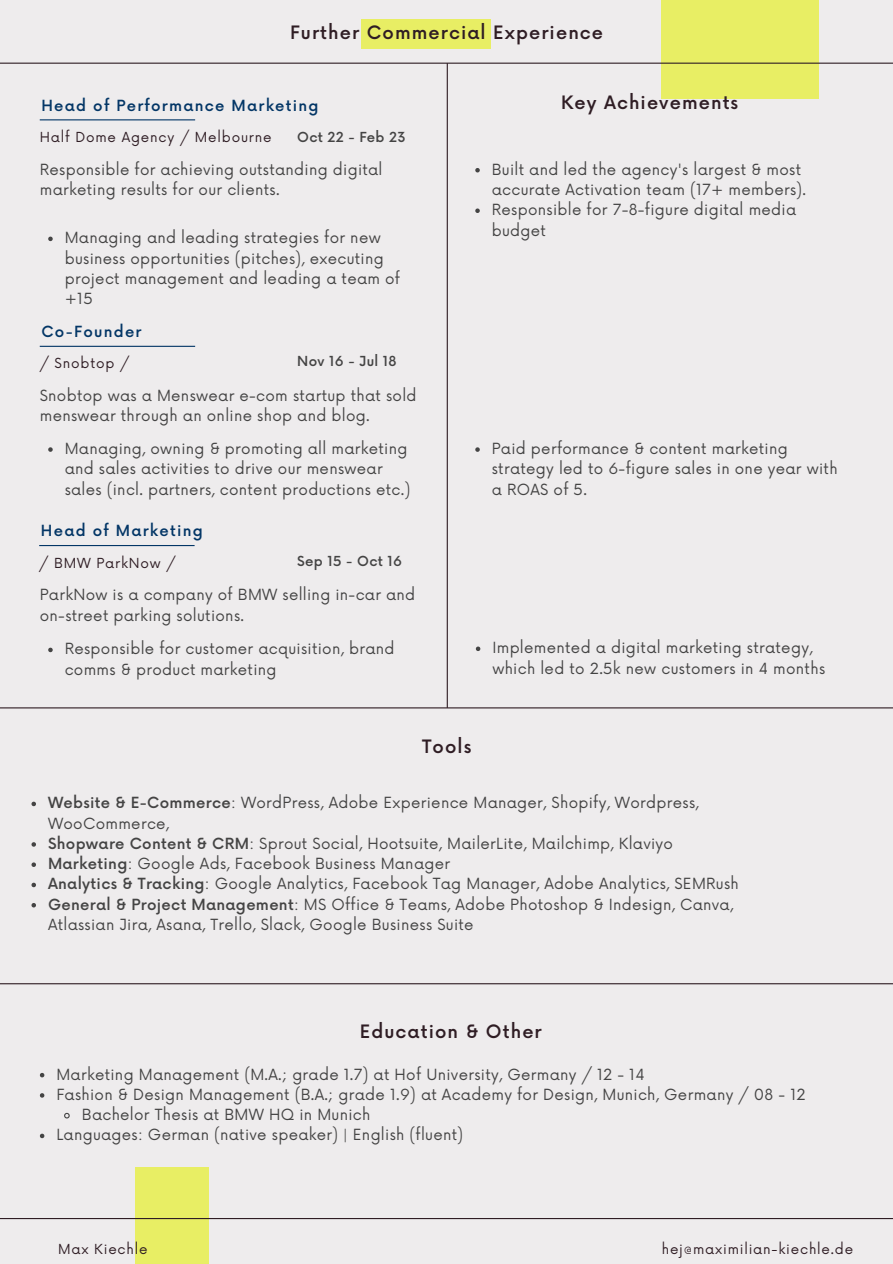
<style>
.page{position:relative;width:893px;height:1264px;background:#fff}
.page>*{position:absolute;margin:0;border:0;box-sizing:border-box;transform-origin:0 0}
.t1{font:500 18px "Now";letter-spacing:.06em;color:#2f1d24}
.t2{font:15px/20.2px "Now";letter-spacing:.02em;color:#444}
.t3{font:500 15px "Now";letter-spacing:.085em;color:#033666}
.t4{font:13.5px "Now";letter-spacing:.06em;color:#2f1d24}
.t5{font:500 13.5px "Now";letter-spacing:.02em;color:#444}
.s1{font-weight:500}
</style>
<div class="page">
<div style="left:0;top:0;width:892px;height:1263px;background:#eeeced"></div>
<div style="left:661px;top:0;width:157px;height:98px;background:#e8ee64"></div>
<hr style="left:0;top:707px;width:892px;height:1px;background:#2f1d24">
<hr style="left:0;top:983px;width:892px;height:1px;background:#2f1d24">
<div style="left:136px;top:1167px;width:73px;height:96px;background:#e8ee64"></div>
<hr style="left:0;top:1217px;width:892px;height:2px;background:#2f1d24">
<div style="left:361px;top:20px;width:129px;height:29px;background:#e8ee64"></div>
<svg style="left:31px;top:801px;width:5px;height:5px"></svg>
<svg style="left:31px;top:842px;width:5px;height:4px"></svg>
<svg style="left:31px;top:862px;width:5px;height:5px"></svg>
<svg style="left:31px;top:882px;width:5px;height:5px"></svg>
<svg style="left:31px;top:903px;width:5px;height:4px"></svg>
<svg style="left:40px;top:1073px;width:4px;height:4px"></svg>
<svg style="left:40px;top:1093px;width:4px;height:4px"></svg>
<svg style="left:64px;top:1112px;width:6px;height:7px"></svg>
<svg style="left:40px;top:1133px;width:4px;height:5px"></svg>
<hr style="left:40px;top:346px;width:155px;height:1px;background:#033666">
<hr style="left:40px;top:119px;width:155px;height:1px;background:#033666">
<hr style="left:39px;top:545px;width:155px;height:1px;background:#033666">
<svg style="left:475px;top:447px;width:4px;height:5px"></svg>
<svg style="left:475px;top:168px;width:4px;height:4px"></svg>
<svg style="left:475px;top:208px;width:4px;height:5px"></svg>
<svg style="left:476px;top:646px;width:4px;height:5px"></svg>
<svg style="left:48px;top:447px;width:5px;height:5px"></svg>
<svg style="left:48px;top:236px;width:5px;height:5px"></svg>
<svg style="left:48px;top:647px;width:5px;height:5px"></svg>
<hr style="left:0;top:63px;width:892px;height:1px;background:#2f1d24">
<hr style="left:446px;top:63px;width:2px;height:645px;background:#2f1d24">
<p class="t1" style="left:290px;top:23px;width:314px">Further Commercial Experience</p>
<p class="t3" style="left:42px;top:97px;width:278px">Head of Performance Marketing</p>
<h2 class="t4" style="left:40px;top:129px;width:233px">Half Dome Agency / Melbourne</h2>
<p class="t5" style="left:297px;top:130px;width:110px">Oct 22 - Feb 23</p>
<p class="t2" style="left:40px;top:160px;width:344px">Responsible for achieving outstanding digital marketing results for our clients.</p>
<p class="t2" style="left:65px;top:228px;width:337px">Managing and leading strategies for new business opportunities (pitches), executing project management and leading a team of +15</p>
<p class="t3" style="left:42px;top:323px;width:101px">Co-Founder</p>
<h2 class="t4" style="left:40px;top:356px;width:91px">/ Snobtop /</h2>
<p class="t5" style="left:297px;top:354px;width:101px">Nov 16 - Jul 18</p>
<p class="t2" style="left:40px;top:386px;width:378px">Snobtop was a Menswear e-com startup that sold menswear through an online shop and blog.</p>
<p class="t2" style="left:65px;top:439px;width:347px">Managing, owning &amp; promoting all marketing and sales activities to drive our menswear sales (incl. partners, content productions etc.)</p>
<p class="t3" style="left:41px;top:522px;width:163px">Head of Marketing</p>
<p class="t4" style="left:39px;top:555px;width:138px">/ BMW ParkNow /</p>
<p class="t5" style="left:297px;top:553px;width:106px">Sep 15 - Oct 16</p>
<p class="t2" style="left:40px;top:585px;width:377px">ParkNow is a company of BMW selling in-car and on-street parking solutions.</p>
<p class="t2" style="left:65px;top:639px;width:331px">Responsible for customer acquisition, brand comms &amp; product marketing</p>
<p class="t1" style="left:561px;top:93px;width:179px">Key Achievements</p>
<p class="t2" style="left:491px;top:160px;width:316px">Built and led the agency's largest &amp; most accurate Activation team (17+ members).</p>
<p class="t2" style="left:491px;top:200px;width:306px">Responsible for 7-8-figure digital media budget</p>
<p class="t2" style="left:491px;top:439px;width:347px">Paid performance &amp; content marketing strategy led to 6-figure sales in one year with a ROAS of 5.</p>
<p class="t2" style="left:492px;top:638px;width:334px">Implemented a digital marketing strategy, which led to 2.5k new customers in 4 months</p>
<p class="t1" style="left:422px;top:737px;width:51px">Tools</p>
<h2 class="t2" style="left:48px;top:793px;width:652px"><span class="s1">Website &amp; E-Commerce</span>: WordPress, Adobe Experience Manager, Shopify, Wordpress,<br>WooCommerce,</h2>
<p class="t2" style="left:48px;top:834px;width:626px"><span class="s1">Shopware Content &amp; CRM</span>: Sprout Social, Hootsuite, MailerLite, Mailchimp, Klaviyo</p>
<p class="t2" style="left:48px;top:854px;width:403px"><span class="s1">Marketing</span>: Google Ads, Facebook Business Manager</p>
<p class="t2" style="left:48px;top:874px;width:692px"><span class="s1">Analytics &amp; Tracking</span>: Google Analytics, Facebook Tag Manager, Adobe Analytics, SEMRush</p>
<p class="t2" style="left:48px;top:895px;width:686px"><span class="s1">General &amp; Project Management</span>: MS Office &amp; Teams, Adobe Photoshop &amp; Indesign, Canva,<br>Atlassian Jira, Asana, Trello, Slack, Google Business Suite</p>
<h2 class="t1" style="left:360px;top:1021px;width:183px">Education &amp; Other</h2>
<h2 class="t2" style="left:56px;top:1064px;width:589px">Marketing Management (M.A.; grade 1.7) at Hof University, Germany / 12 - 14</h2>
<h2 class="t2" style="left:56px;top:1085px;width:750px">Fashion &amp; Design Management (B.A.; grade 1.9) at Academy for Design, Munich, Germany / 08 - 12</h2>
<p class="t2" style="left:82px;top:1105px;width:290px">Bachelor Thesis at BMW HQ in Munich</p>
<p class="t2" style="left:56px;top:1125px;width:408px">Languages: German (native speaker) | English (fluent)</p>
<p class="t4" style="left:58px;top:1241px;width:91px">Max Kiechle</p>
<p class="t4" style="left:661px;top:1241px;width:193px">hej@maximilian-kiechle.de</p>
</div>
